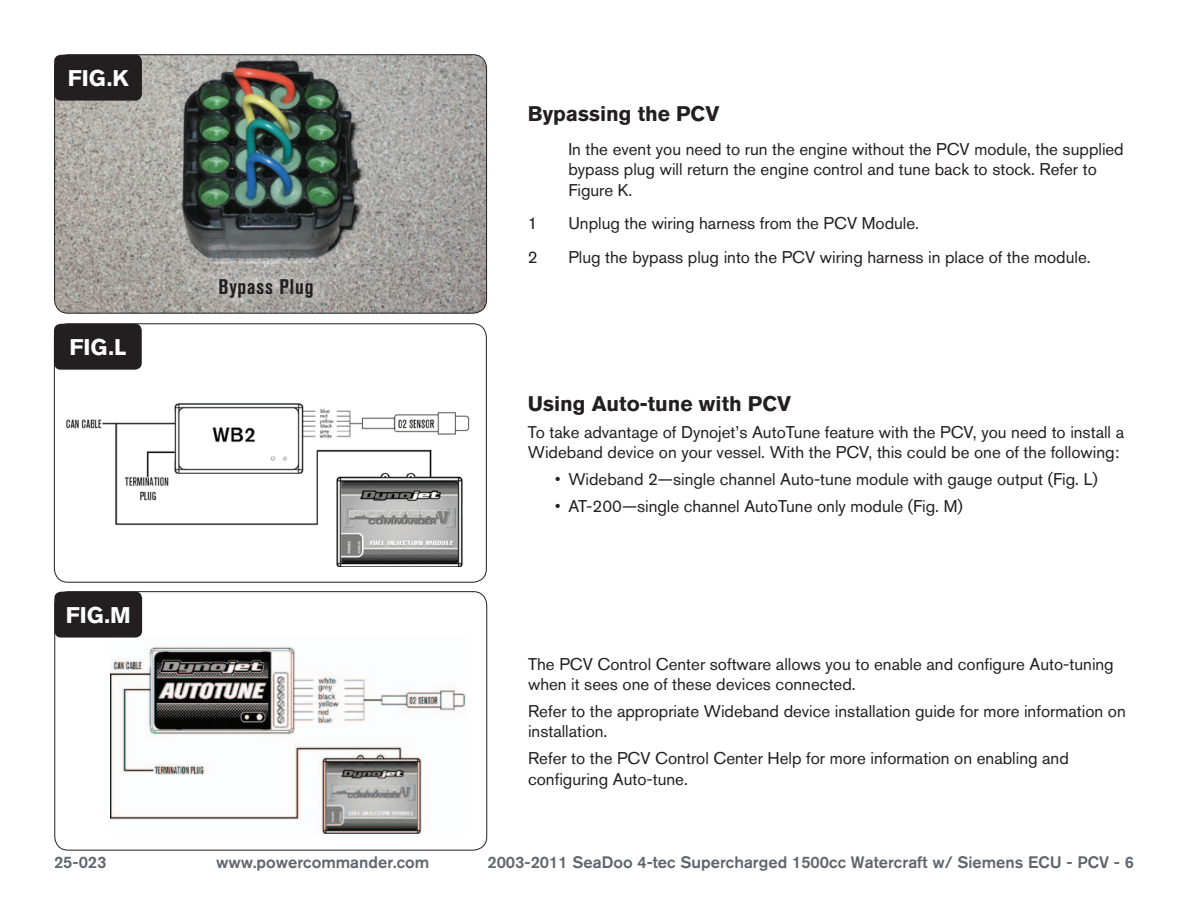
<style>
.page{position:relative;width:1188px;height:918px;background:#fff}
.page>*{position:absolute;margin:0;border:0;box-sizing:border-box;transform-origin:0 0}
.t1{font:700 22.5px "Akzidenz Grotesk BQ";color:#fff}
.Heading_Top{font:700 21px "Akzidenz Grotesk BQ";color:#231f20}
.Bodycopy{font:700 21px "Akzidenz Grotesk BQ";color:#231f20}
.Callouts{font:700 condensed 21px "Akzidenz Grotesk BQ";letter-spacing:.04em;color:#231f20}
.Body{font:16.8px/20.2px "Akzidenz Grotesk BQ";color:#231f20}
.Bodycopy-2{font:16.8px/20.2px "Akzidenz Grotesk BQ";color:#231f20}
.Body_Top{font:16.8px/20.2px "Akzidenz Grotesk BQ";color:#231f20}
.t2{font:500 16.5px "Akzidenz Grotesk BQ";color:#5e656c}
.s1{font-family:"Arial"}
</style>
<div class="page">
<img style="left:55px;top:55px;width:432px;height:257px">
<div style="left:54px;top:54px;width:433px;height:260px;border:1px solid #231f20;border-radius:14px"></div>
<div style="left:54px;top:55px;width:88px;height:46px;background:#231f20;border-radius:7px"></div>
<img style="left:67px;top:367px;width:403px;height:200px">
<div style="left:54px;top:323px;width:433px;height:260px;border:1px solid #231f20;border-radius:14px"></div>
<div style="left:54px;top:324px;width:88px;height:46px;background:#231f20;border-radius:7px"></div>
<img style="left:110px;top:636px;width:356px;height:198px">
<div style="left:54px;top:591px;width:433px;height:259px;border:1px solid #231f20;border-radius:14px"></div>
<div style="left:54px;top:592px;width:88px;height:46px;background:#231f20;border-radius:7px"></div>
<p class="t1" style="left:68px;top:65px;width:62px">FIG.K</p>
<p class="t1" style="left:70px;top:334px;width:58px">FIG.L</p>
<p class="Callouts" style="left:218px;top:275px;width:97px">Bypass Plug</p>
<p class="t1" style="left:66px;top:602px;width:67px">FIG.M</p>
<p class="Bodycopy" style="left:528px;top:102px;width:193px">Bypassing the PCV</p>
<p class="Bodycopy-2" style="left:568px;top:139px;width:557px">In the event you need to run the engine without the PCV module, the supplied bypass plug will return the engine control and tune back to stock. Refer to<br>Figure K.</p>
<p class="Bodycopy-2" style="left:528px;top:213px;width:11px">1</p>
<p class="Bodycopy-2" style="left:568px;top:213px;width:352px">Unplug the wiring harness from the PCV Module.</p>
<p class="Bodycopy-2" style="left:528px;top:247px;width:11px">2</p>
<p class="Bodycopy-2" style="left:568px;top:247px;width:524px">Plug the bypass plug into the PCV wiring harness in place of the module.</p>
<p class="Heading_Top" style="left:528px;top:392px;width:265px">Using Auto-tune with PCV</p>
<p class="Body" style="left:528px;top:422px;width:598px">To take advantage of Dynojet’s AutoTune feature with the PCV, you need to install a<br>Wideband device on your vessel. With the PCV, this could be one of the following:</p>
<p class="Body" style="left:555px;top:469px;width:545px"><span class="s1">•</span> Wideband 2—single channel Auto-tune module with gauge output (Fig. L)</p>
<p class="Body" style="left:555px;top:496px;width:409px"><span class="s1">•</span> AT-200—single channel AutoTune only module (Fig. M)</p>
<p class="Body_Top" style="left:528px;top:654px;width:587px">The PCV Control Center software allows you to enable and configure Auto-tuning when it sees one of these devices connected.</p>
<p class="Body" style="left:528px;top:701px;width:599px">Refer to the appropriate Wideband device installation guide for more information on installation.</p>
<p class="Body" style="left:528px;top:748px;width:542px">Refer to the PCV Control Center Help for more information on enabling and configuring Auto-tune.</p>
<p class="t2" style="left:54px;top:852px;width:54px">25-023</p>
<p class="t2" style="left:216px;top:852px;width:215px">www.powercommander.com</p>
<p class="t2" style="left:487px;top:852px;width:648px">2003-2011 SeaDoo 4-tec Supercharged 1500cc Watercraft w/ Siemens ECU - PCV - 6</p>
</div>
